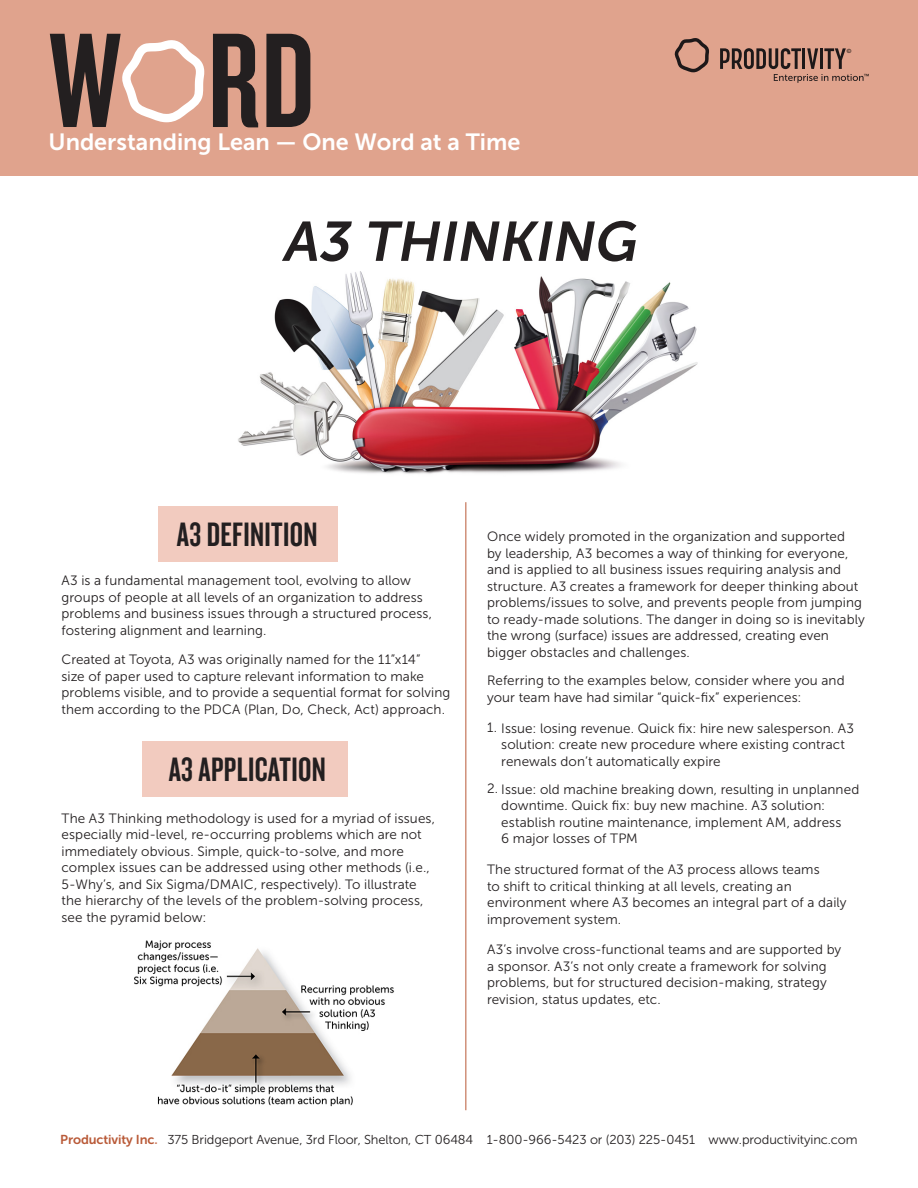
<style>
.page{position:relative;width:918px;height:1188px;background:#fff}
.page>*{position:absolute;margin:0;border:0;box-sizing:border-box;transform-origin:0 0}
.Body_Text{font:139.95px "Knockout 48 Featherweight";color:#231f20}
.Body_Text-2{font:italic 55.5px "Museo Sans 700";color:#231f20}
.Body_Text-3{font:35.25px "Knockout 48 Featherweight";letter-spacing:.01em;color:#231f20}
.t1{font:23.4px "Museo Sans 700";color:#fff}
.t2{font:13.5px/16.5px "Museo Sans 300";letter-spacing:.005em;color:#231f20}
.t3{font:12.9px "Museo Sans 300";letter-spacing:-.01em;color:#231f20}
.t4{font:5.7px "Helvetica Neue";color:#000}
.s1{font-family:"Museo Sans 700";color:#b95a38}
.s2{font-family:"Museo Sans 700";color:#cc7a5d}
</style>
<div class="page">
<div style="left:0;top:0;width:918px;height:176px;background:#e0a38d"></div>
<svg style="left:122px;top:40px;width:82px;height:82px"></svg>
<svg style="left:674px;top:38px;width:35px;height:34px"></svg>
<svg style="left:720px;top:48px;width:144px;height:35px"></svg>
<hr style="left:465px;top:502px;width:1px;height:608px;background:#b95a38">
<div style="left:158px;top:507px;width:180px;height:55px;background:#f2cbbf"></div>
<div style="left:143px;top:742px;width:205px;height:55px;background:#f2cbbf"></div>
<img style="left:134px;top:940px;width:260px;height:167px">
<img style="left:238px;top:271px;width:460px;height:203px">
<p class="Body_Text" style="left:49px;top:-5px;width:267px">W RD</p>
<p class="t1" style="left:49px;top:129px;width:473px">Understanding Lean — One Word at a Time</p>
<p class="Body_Text-2" style="left:282px;top:211px;width:366px">A3 THINKING</p>
<p class="t4" style="left:847px;top:47px;width:6px">©</p>
<p class="t4" style="left:864px;top:72px;width:7px">™</p>
<p class="Body_Text-3" style="left:177px;top:513px;width:142px">A3 DEFINITION</p>
<p class="t2" style="left:62px;top:572px;width:372px">A3 is a fundamental management tool, evolving to allow groups of people at all levels of an organization to address problems and business issues through a structured process, fostering alignment and learning.</p>
<p class="t2" style="left:62px;top:651px;width:390px">Created at Toyota, A3 was originally named for the 11”x14”<br>size of paper used to capture relevant information to make problems visible, and to provide a sequential format for solving them according to the PDCA (Plan, Do, Check, Act) approach.</p>
<p class="Body_Text-3" style="left:169px;top:748px;width:159px">A3 APPLICATION</p>
<p class="t2" style="left:62px;top:810px;width:375px">The A3 Thinking methodology is used for a myriad of issues, especially mid-level, re-occurring problems which are not immediately obvious. Simple, quick-to-solve, and more complex issues can be addressed using other methods (i.e., 5-Why’s, and Six Sigma/DMAIC, respectively). To illustrate the hierarchy of the levels of the problem-solving process, see the pyramid below:</p>
<p class="t2" style="left:487px;top:529px;width:379px">Once widely promoted in the organization and supported<br>by leadership, A3 becomes a way of thinking for everyone, and is applied to all business issues requiring analysis and structure. A3 creates a framework for deeper thinking about problems/issues to solve, and prevents people from jumping to ready-made solutions. The danger in doing so is inevitably the wrong (surface) issues are addressed, creating even bigger obstacles and challenges.</p>
<p class="t2" style="left:487px;top:672px;width:359px">Referring to the examples below, consider where you and your team have had similar “quick-fix” experiences:</p>
<p class="t2" style="left:501px;top:720px;width:354px;text-indent:-14px">1. Issue: losing revenue. Quick fix: hire new salesperson. A3 solution: create new procedure where existing contract renewals don’t automatically expire</p>
<p class="t2" style="left:501px;top:781px;width:360px;text-indent:-14px">2. Issue: old machine breaking down, resulting in unplanned downtime. Quick fix: buy new machine. A3 solution: establish routine maintenance, implement AM, address</p>
<p class="t2" style="left:501px;top:830px;width:138px">6 major losses of TPM</p>
<p class="t2" style="left:487px;top:861px;width:361px">The structured format of the A3 process allows teams<br>to shift to critical thinking at all levels, creating an environment where A3 becomes an integral part of a daily improvement system.</p>
<p class="t2" style="left:487px;top:941px;width:356px">A3’s involve cross-functional teams and are supported by a sponsor. A3’s not only create a framework for solving problems, but for structured decision-making, strategy revision, status updates, etc.</p>
<p class="t3" style="left:60px;top:1133px;width:799px"><span class="s1">Productivity Inc</span><span class="s2">.</span> 375 Bridgeport Avenue, 3rd Floor, Shelton, CT 06484 1-800-966-5423 or (203) 225-0451 www.productivityinc.com</p>
</div>
